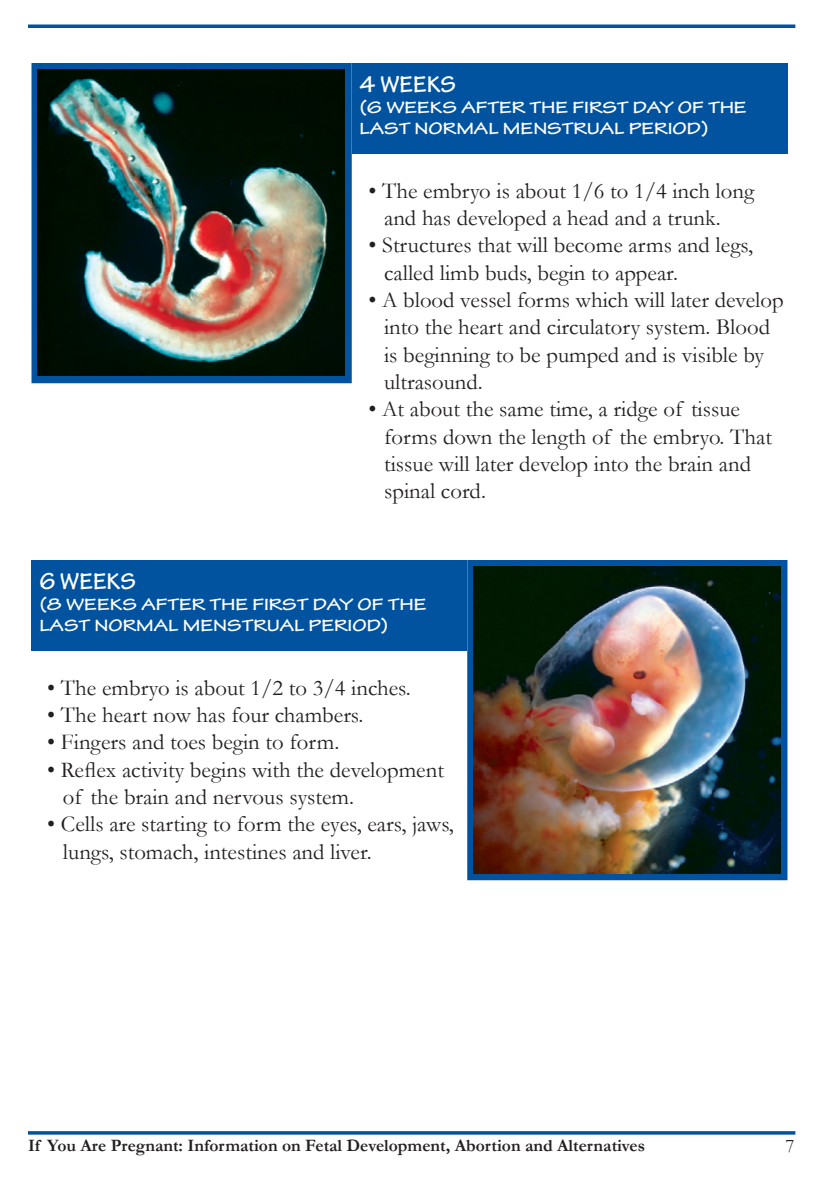
<style>
.page{position:relative;width:819px;height:1197px;background:#fff}
.page>*{position:absolute;margin:0;border:0;box-sizing:border-box;transform-origin:0 0}
.t1{font:700 24.5px "Tekton Pro";color:#fff}
.t2{font:22.75px/27.3px "Garamond";color:#231f20}
.t3{font:19.25px "Garamond";color:#231f20}
.t4{font:700 expanded 17.5px/21px "Tekton Pro";color:#fff}
.t5{font:700 17.5px "Garamond";color:#231f20}
</style>
<div class="page">
<svg style="left:28px;top:1131px;width:767px;height:4px;background:#2068ab"></svg>
<svg style="left:28px;top:24px;width:767px;height:4px;background:#2068ab"></svg>
<div style="left:32px;top:63px;width:320px;height:320px;background:#0153a0"></div>
<div style="left:352px;top:63px;width:436px;height:91px;background:#0153a0"></div>
<img style="left:38px;top:69px;width:306px;height:307px">
<svg style="left:467px;top:560px;width:321px;height:320px;background:#0c5599"></svg>
<div style="left:32px;top:560px;width:435px;height:91px;background:#0153a0"></div>
<img style="left:474px;top:567px;width:307px;height:306px">
<p class="t1" style="left:359px;top:70px;width:98px">4 WEEKS</p>
<p class="t4" style="left:359px;top:97px;width:389px">(6 WEEKS AFTER THE FIRST DAY OF THE<br>LAST NORMAL MENSTRUAL PERIOD)</p>
<p class="t2" style="left:384px;top:176px;width:372px;text-indent:-16px">• The embryo is about 1/6 to 1/4 inch long and has developed a head and a trunk.</p>
<p class="t2" style="left:384px;top:231px;width:370px;text-indent:-16px">• Structures that will become arms and legs, called limb buds, begin to appear.</p>
<p class="t2" style="left:384px;top:286px;width:401px;text-indent:-16px">• A blood vessel forms which will later develop into the heart and circulatory system. Blood is beginning to be pumped and is visible by ultrasound.</p>
<p class="t2" style="left:384px;top:395px;width:389px;text-indent:-16px">• At about the same time, a ridge of tissue forms down the length of the embryo. That tissue will later develop into the brain and spinal cord.</p>
<p class="t1" style="left:39px;top:567px;width:98px">6 WEEKS</p>
<p class="t4" style="left:39px;top:594px;width:389px">(8 WEEKS AFTER THE FIRST DAY OF THE<br>LAST NORMAL MENSTRUAL PERIOD)</p>
<p class="t2" style="left:47px;top:673px;width:365px">• The embryo is about 1/2 to 3/4 inches.</p>
<p class="t2" style="left:47px;top:701px;width:318px">• The heart now has four chambers.</p>
<p class="t2" style="left:47px;top:728px;width:294px">• Fingers and toes begin to form.</p>
<p class="t2" style="left:63px;top:755px;width:382px;text-indent:-16px">• Reflex activity begins with the development of the brain and nervous system.</p>
<p class="t2" style="left:63px;top:810px;width:392px;text-indent:-16px">• Cells are starting to form the eyes, ears, jaws, lungs, stomach, intestines and liver.</p>
<p class="t5" style="left:28px;top:1133px;width:618px">If You Are Pregnant: Information on Fetal Development, Abortion and Alternatives</p>
<p class="t3" style="left:785px;top:1133px;width:11px">7</p>
</div>
